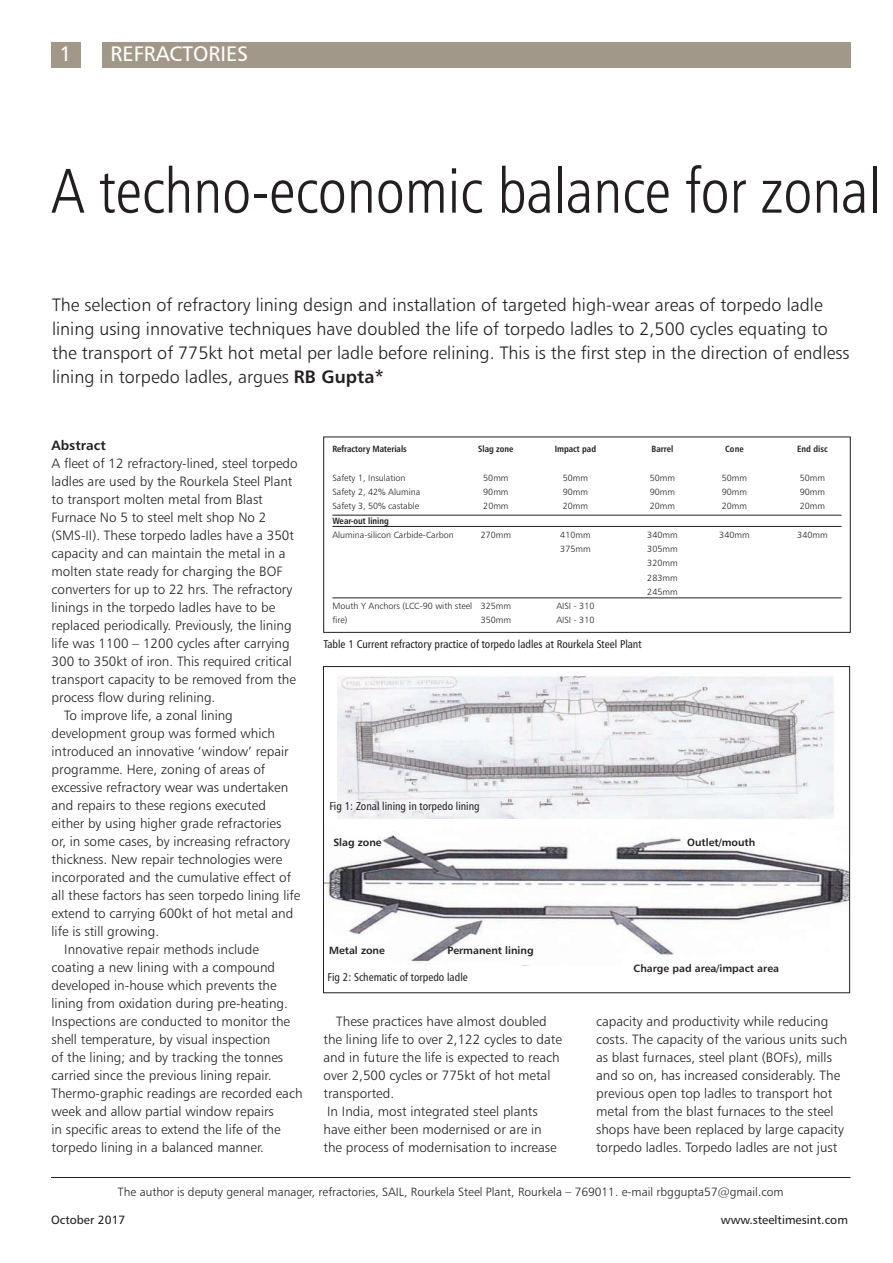
<style>
.page{position:relative;width:893px;height:1263px;background:#fff}
.page>*{position:absolute;margin:0;border:0;box-sizing:border-box;transform-origin:0 0}
.t1{font:63px "Humanist 777 BT Light Condensed B";letter-spacing:-.005em;color:#231f20}
.t2{font:21px "Humanist 777 BT Roman B";color:#fff}
.t3{font:18px/24px "Humanist 777 BT Light B";color:#231f20}
.t4{font:13.5px/18px "Humanist 777 BT Light B";color:#231f20}
.t5{font:13.5px "Humanist 777 BT Bold B";color:#231f20}
.t6{font:12px "Humanist 777 BT Light B";color:#231f20}
.t7{font:12px "Humanist 777 BT Roman B";color:#231f20}
.t8{font:11.25px "Humanist 777 BT Roman Condensed B";color:#231f20}
.t9{font:10.5px "Humanist 777 BT Bold B";color:#231f20}
.t10{font:9px/14.2px "Humanist 777 BT Light B";color:#231f20;text-align:justify}
.t11{font:9px "Humanist 777 BT Bold Condensed B";color:#231f20}
.s1{font-family:"Humanist 777 BT Bold B"}
</style>
<div class="page">
<div style="left:102px;top:43px;width:748px;height:25px;background:#a1988a"></div>
<div style="left:51px;top:43px;width:30px;height:25px;background:#a1988a"></div>
<hr style="left:51px;top:1177px;width:799px;height:1px;background:#231f20">
<hr style="left:332px;top:515px;width:510px;height:1px;background:#231f20">
<hr style="left:332px;top:526px;width:510px;height:1px;background:#231f20">
<hr style="left:332px;top:598px;width:510px;height:1px;background:#231f20">
<img style="left:325px;top:831px;width:523px;height:134px">
<img style="left:338px;top:671px;width:497px;height:147px">
<h2 class="t2" style="left:59px;top:41px;width:14px">1</h2>
<h2 class="t2" style="left:111px;top:41px;width:139px">REFRACTORIES</h2>
<h1 class="t1" style="left:51px;top:152px;width:831px">A techno-economic balance for zonal</h1>
<p class="t3" style="left:52px;top:293px;width:799px">The selection of refractory lining design and installation of targeted high-wear areas of torpedo ladle lining using innovative techniques have doubled the life of torpedo ladles to 2,500 cycles equating to the transport of 775kt hot metal per ladle before relining. This is the first step in the direction of endless lining in torpedo ladles, argues <span class="s1">RB Gupta*</span></p>
<p class="t5" style="left:52px;top:437px;width:56px">Abstract</p>
<p class="t4" style="left:52px;top:454px;width:248px">A fleet of 12 refractory-lined, steel torpedo</p>
<p class="t4" style="left:52px;top:472px;width:242px">ladles are used by the Rourkela Steel Plant</p>
<p class="t4" style="left:52px;top:490px;width:213px">to transport molten metal from Blast</p>
<p class="t4" style="left:52px;top:508px;width:216px">Furnace No 5 to steel melt shop No 2</p>
<p class="t4" style="left:52px;top:526px;width:244px">(SMS-II). These torpedo ladles have a 350t</p>
<p class="t4" style="left:52px;top:544px;width:235px">capacity and can maintain the metal in a</p>
<p class="t4" style="left:52px;top:562px;width:232px">molten state ready for charging the BOF</p>
<p class="t4" style="left:52px;top:580px;width:242px">converters for up to 22 hrs. The refractory</p>
<p class="t4" style="left:52px;top:598px;width:225px">linings in the torpedo ladles have to be</p>
<p class="t4" style="left:52px;top:616px;width:242px">replaced periodically. Previously, the lining</p>
<p class="t4" style="left:52px;top:634px;width:240px">life was 1100 – 1200 cycles after carrying</p>
<p class="t4" style="left:52px;top:652px;width:242px">300 to 350kt of iron. This required critical</p>
<p class="t4" style="left:52px;top:670px;width:246px">transport capacity to be removed from the</p>
<p class="t4" style="left:52px;top:688px;width:165px">process flow during relining.</p>
<p class="t4" style="left:64px;top:706px;width:170px">To improve life, a zonal lining</p>
<p class="t4" style="left:52px;top:724px;width:225px">development group was formed which</p>
<p class="t4" style="left:52px;top:742px;width:239px">introduced an innovative ‘window’ repair</p>
<p class="t4" style="left:52px;top:760px;width:215px">programme. Here, zoning of areas of</p>
<p class="t4" style="left:52px;top:778px;width:238px">excessive refractory wear was undertaken</p>
<p class="t4" style="left:52px;top:796px;width:216px">and repairs to these regions executed</p>
<p class="t4" style="left:52px;top:814px;width:231px">either by using higher grade refractories</p>
<p class="t4" style="left:52px;top:832px;width:240px">or, in some cases, by increasing refractory</p>
<p class="t4" style="left:52px;top:850px;width:232px">thickness. New repair technologies were</p>
<p class="t4" style="left:52px;top:868px;width:241px">incorporated and the cumulative effect of</p>
<p class="t4" style="left:52px;top:886px;width:250px">all these factors has seen torpedo lining life</p>
<p class="t4" style="left:52px;top:904px;width:243px">extend to carrying 600kt of hot metal and</p>
<p class="t4" style="left:52px;top:922px;width:109px">life is still growing.</p>
<p class="t4" style="left:64px;top:940px;width:196px">Innovative repair methods include</p>
<p class="t4" style="left:52px;top:958px;width:225px">coating a new lining with a compound</p>
<p class="t4" style="left:52px;top:976px;width:227px">developed in-house which prevents the</p>
<p class="t4" style="left:52px;top:994px;width:238px">lining from oxidation during pre-heating.</p>
<p class="t4" style="left:52px;top:1012px;width:240px">Inspections are conducted to monitor the</p>
<p class="t4" style="left:52px;top:1030px;width:220px">shell temperature, by visual inspection</p>
<p class="t4" style="left:52px;top:1048px;width:233px">of the lining; and by tracking the tonnes</p>
<p class="t4" style="left:52px;top:1066px;width:222px">carried since the previous lining repair.</p>
<p class="t4" style="left:52px;top:1084px;width:252px">Thermo-graphic readings are recorded each</p>
<p class="t4" style="left:52px;top:1102px;width:224px">week and allow partial window repairs</p>
<p class="t4" style="left:52px;top:1120px;width:231px">in specific areas to extend the life of the</p>
<p class="t4" style="left:52px;top:1138px;width:214px">torpedo lining in a balanced manner.</p>
<p class="t6" style="left:118px;top:1184px;width:667px">The author is deputy general manager, refractories, SAIL, Rourkela Steel Plant, Rourkela – 769011. e-mail rbggupta57@gmail.com</p>
<p class="t11" style="left:332px;top:444px;width:76px">Refractory Materials</p>
<p class="t11" style="left:478px;top:444px;width:37px">Slag zone</p>
<p class="t11" style="left:555px;top:444px;width:43px">Impact pad</p>
<p class="t11" style="left:652px;top:444px;width:23px">Barrel</p>
<p class="t11" style="left:725px;top:444px;width:20px">Cone</p>
<p class="t11" style="left:797px;top:444px;width:32px">End disc</p>
<p class="t10" style="left:332px;top:470px;width:75px">Safety 1, Insulation</p>
<p class="t10" style="left:483px;top:470px;width:27px">50mm</p>
<p class="t10" style="left:563px;top:470px;width:27px">50mm</p>
<p class="t10" style="left:650px;top:470px;width:27px">50mm</p>
<p class="t10" style="left:722px;top:470px;width:27px">50mm</p>
<p class="t10" style="left:800px;top:470px;width:27px">50mm</p>
<p class="t10" style="left:332px;top:485px;width:89px">Safety 2, 42% Alumina</p>
<p class="t10" style="left:483px;top:485px;width:27px">90mm</p>
<p class="t10" style="left:563px;top:485px;width:27px">90mm</p>
<p class="t10" style="left:650px;top:485px;width:27px">90mm</p>
<p class="t10" style="left:722px;top:485px;width:27px">90mm</p>
<p class="t10" style="left:800px;top:485px;width:27px">90mm</p>
<p class="t10" style="left:332px;top:499px;width:88px">Safety 3, 50% castable</p>
<p class="t10" style="left:483px;top:499px;width:27px">20mm</p>
<p class="t10" style="left:563px;top:499px;width:27px">20mm</p>
<p class="t10" style="left:650px;top:499px;width:27px">20mm</p>
<p class="t10" style="left:722px;top:499px;width:27px">20mm</p>
<p class="t10" style="left:800px;top:499px;width:27px">20mm</p>
<p class="t11" style="left:332px;top:515px;width:58px">Wear-out lining</p>
<p class="t10" style="left:332px;top:527px;width:123px">Alumina-silicon Carbide-Carbon</p>
<p class="t10" style="left:481px;top:527px;width:32px">270mm</p>
<p class="t10" style="left:560px;top:527px;width:32px">410mm</p>
<p class="t10" style="left:647px;top:527px;width:32px">340mm</p>
<p class="t10" style="left:719px;top:527px;width:32px">340mm</p>
<p class="t10" style="left:797px;top:527px;width:32px">340mm</p>
<p class="t10" style="left:560px;top:542px;width:32px">375mm</p>
<p class="t10" style="left:647px;top:542px;width:32px">305mm 320mm 283mm 245mm</p>
<p class="t10" style="left:332px;top:599px;width:180px">Mouth Y Anchors (LCC-90 with steel 325mm</p>
<p class="t10" style="left:556px;top:599px;width:39px">AISI - 310</p>
<p class="t10" style="left:332px;top:613px;width:16px">fire)</p>
<p class="t10" style="left:481px;top:613px;width:32px">350mm</p>
<p class="t10" style="left:556px;top:613px;width:39px">AISI - 310</p>
<p class="t8" style="left:323px;top:637px;width:320px">Table 1 Current refractory practice of torpedo ladles at Rourkela Steel Plant</p>
<p class="t8" style="left:329px;top:799px;width:152px">Fig 1: Zonal lining in torpedo lining</p>
<p class="t9" style="left:333px;top:836px;width:50px">Slag zone</p>
<p class="t9" style="left:687px;top:836px;width:70px">Outlet/mouth</p>
<p class="t9" style="left:329px;top:944px;width:57px">Metal zone</p>
<p class="t9" style="left:448px;top:944px;width:88px">Permanent lining</p>
<p class="t9" style="left:634px;top:962px;width:147px">Charge pad area/impact area</p>
<p class="t8" style="left:327px;top:970px;width:142px">Fig 2: Schematic of torpedo ladle</p>
<p class="t4" style="left:323px;top:1012px;width:240px;text-indent:13px">These practices have almost doubled the lining life to over 2,122 cycles to date and in future the life is expected to reach over 2,500 cycles or 775kt of hot metal transported.<br>In India, most integrated steel plants have either been modernised or are in the process of modernisation to increase</p>
<p class="t4" style="left:596px;top:1012px;width:253px">capacity and productivity while reducing costs. The capacity of the various units such as blast furnaces, steel plant (BOFs), mills and so on, has increased considerably. The previous open top ladles to transport hot metal from the blast furnaces to the steel shops have been replaced by large capacity torpedo ladles. Torpedo ladles are not just</p>
<p class="t7" style="left:51px;top:1212px;width:76px">October 2017</p>
<p class="t7" style="left:721px;top:1212px;width:128px">www.steeltimesint.com</p>
</div>
